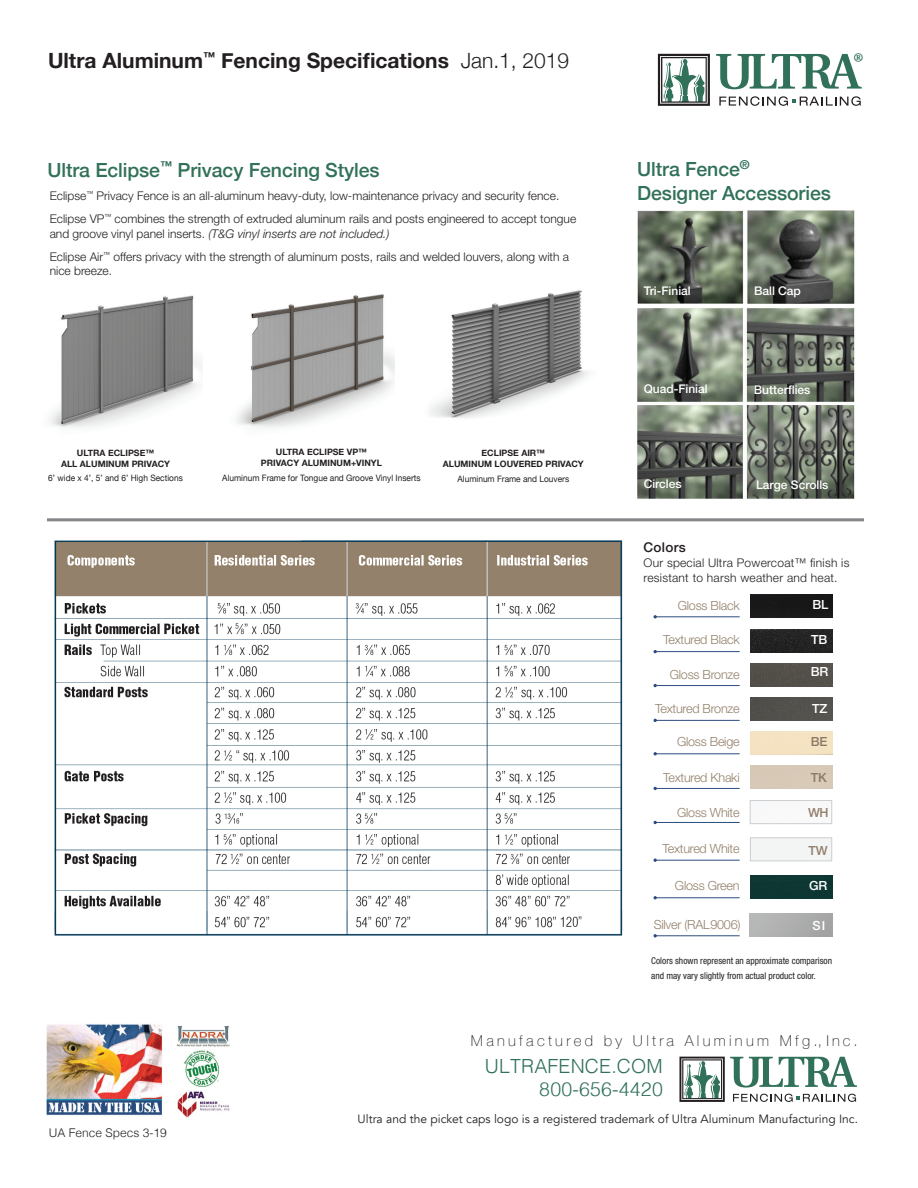
<style>
.page{position:relative;width:918px;height:1188px;background:#fff}
.page>*{position:absolute;margin:0;border:0;box-sizing:border-box;transform-origin:0 0}
.t1{font:33px "Minion Pro";color:#327159}
.t2{font:700 21px "Helvetica Neue";color:#231f20}
.t3{font:500 19.5px/23.7px "Helvetica Neue";letter-spacing:-.005em;color:#327159}
.t4{font:300 19.5px/22.5px "Helvetica";letter-spacing:.01em;color:#327159;text-align:right}
.t5{font:100 15px "Helvetica Neue";letter-spacing:.22em;color:#231f20}
.t6{font:500 13.5px "Helvetica Neue LT Std";letter-spacing:.02em;color:#231f20}
.t7{font:300 12.6px "Helvetica Neue LT Std";letter-spacing:-.02em;color:#93806b}
.t8{font:500 12.6px "Helvetica Neue LT Std";letter-spacing:-.02em;color:#fff}
.t9{font:500 12.6px "Helvetica Neue LT Std";color:#8a7966}
.t10{font:500 12.6px "Helvetica Neue LT Std";color:#93806b}
.t11{font:300 12px/23.1px "Helvetica Neue LT Std";color:#231f20}
.t12{font:12px "Avenir";color:#231f20}
.t13{font:300 12px/15px "Helvetica Neue LT Std";letter-spacing:.02em;color:#231f20}
.t14{font:500 12px "Helvetica Neue LT Std";color:#fff}
.t15{font:300 12px "Helvetica";color:#231f20}
.t16{font:condensed 9.3px/14.5px "Helvetica Neue";color:#231f20}
.t17{font:700 8.85px/10.5px "Helvetica Neue";color:#231f20;text-align:center}
.t18{font:8.85px "Helvetica Neue";color:#231f20;scale:.95 1}
.s1{font-weight:300}
.s2{font-style:italic}
</style>
<div class="page">
<svg style="left:658px;top:54px;width:52px;height:52px"></svg>
<svg style="left:719px;top:96px;width:142px;height:10px"></svg>
<svg style="left:716px;top:54px;width:146px;height:35px"></svg>
<img style="left:46px;top:1024px;width:184px;height:94px">
<svg style="left:679px;top:1057px;width:178px;height:45px"></svg>
<div style="left:177px;top:1050px;width:61px;height:37px;background:#fff"></div>
<img style="left:184px;top:1050px;width:36px;height:37px">
<img style="left:54px;top:540px;width:569px;height:396px">
<hr style="left:47px;top:518px;width:817px;height:3px;background:#848689">
<img style="left:49px;top:295px;width:154px;height:133px">
<img style="left:237px;top:294px;width:157px;height:134px">
<img style="left:430px;top:290px;width:159px;height:128px">
<img style="left:637px;top:210px;width:218px;height:289px">
<hr style="left:655px;top:616px;width:85px;height:1px;background:#2c4c7f">
<div style="left:750px;top:594px;width:82px;height:23px;background:#181819"></div>
<hr style="left:655px;top:651px;width:85px;height:1px;background:#2c4c7f">
<img style="left:750px;top:629px;width:82px;height:23px">
<hr style="left:655px;top:685px;width:85px;height:1px;background:#2c4c7f">
<div style="left:750px;top:663px;width:82px;height:23px;background:#54504a"></div>
<hr style="left:655px;top:720px;width:85px;height:1px;background:#2c4c7f">
<div style="left:750px;top:698px;width:82px;height:23px;background:#53514d"></div>
<hr style="left:655px;top:753px;width:85px;height:1px;background:#2c4c7f">
<hr style="left:655px;top:788px;width:85px;height:1px;background:#2c4c7f">
<hr style="left:655px;top:822px;width:85px;height:1px;background:#2c4c7f">
<div style="left:750px;top:800px;width:82px;height:24px;border:1px solid #cdced0"></div>
<div style="left:750px;top:837px;width:82px;height:24px;border:1px solid #cdced0"></div>
<hr style="left:655px;top:860px;width:85px;height:1px;background:#2c4c7f">
<hr style="left:655px;top:897px;width:85px;height:1px;background:#2c4c7f">
<div style="left:750px;top:875px;width:82px;height:24px;background:#0d3733"></div>
<hr style="left:655px;top:935px;width:85px;height:1px;background:#2c4c7f">
<h2 class="t2" style="left:48px;top:44px;width:523px">Ultra Aluminum<sup>™</sup> Fencing Specifications <span class="s1">Jan.1, 2019</span></h2>
<h1 class="t1" style="left:853px;top:45px;width:12px">®</h1>
<h3 class="t3" style="left:48px;top:156px;width:334px">Ultra Eclipse<sup>™</sup> Privacy Fencing Styles</h3>
<p class="t11" style="left:50px;top:184px;width:528px">Eclipse<sup>™</sup> Privacy Fence is an all-aluminum heavy-duty, low-maintenance privacy and security fence.<br>Eclipse VP<sup>™</sup> combines the strength of extruded aluminum rails and posts engineered to accept tongue</p>
<p class="t11" style="left:50px;top:222px;width:521px">and groove vinyl panel inserts. <span class="s2">(T&amp;G vinyl inserts are not included.)<br></span>Eclipse Air<sup>™</sup> offers privacy with the strength of aluminum posts, rails and welded louvers, along with a</p>
<p class="t11" style="left:50px;top:259px;width:64px">nice breeze.</p>
<p class="t17" style="left:61px;top:448px;width:111px">ULTRA ECLIPSE™<br>ALL ALUMINUM PRIVACY</p>
<p class="t18" style="left:48px;top:472px;width:143px">6’ wide x 4’, 5’ and 6’ High Sections</p>
<p class="t17" style="left:261px;top:447px;width:123px">ULTRA ECLIPSE VP™<br>PRIVACY ALUMINUM+VINYL</p>
<p class="t18" style="left:222px;top:471px;width:210px">Aluminum Frame for Tongue and Groove Vinyl Inserts</p>
<p class="t17" style="left:443px;top:448px;width:142px">ECLIPSE AIR™<br>ALUMINUM LOUVERED PRIVACY</p>
<p class="t18" style="left:457px;top:472px;width:119px">Aluminum Frame and Louvers</p>
<h3 class="t3" style="left:637px;top:156px;width:195px">Ultra Fence<sup>®<br></sup>Designer Accessories</h3>
<p class="t14" style="left:644px;top:283px;width:49px">Tri-Finial</p>
<p class="t14" style="left:644px;top:382px;width:66px">Quad-Finial</p>
<p class="t14" style="left:754px;top:283px;width:48px">Ball Cap</p>
<p class="t14" style="left:754px;top:383px;width:58px">Butterflies</p>
<p class="t14" style="left:644px;top:477px;width:40px">Circles</p>
<p class="t14" style="left:756px;top:478px;width:74px">Large Scrolls</p>
<p class="t6" style="left:644px;top:539px;width:44px">Colors</p>
<p class="t13" style="left:644px;top:555px;width:207px">Our special Ultra Powercoat™ finish is resistant to harsh weather and heat.</p>
<p class="t7" style="left:678px;top:598px;width:63px">Gloss Black</p>
<p class="t8" style="left:812px;top:597px;width:17px">BL</p>
<p class="t7" style="left:663px;top:631px;width:78px">Textured Black</p>
<p class="t8" style="left:811px;top:632px;width:18px">TB</p>
<p class="t7" style="left:670px;top:667px;width:71px">Gloss Bronze</p>
<p class="t8" style="left:811px;top:664px;width:19px">BR</p>
<p class="t7" style="left:655px;top:701px;width:86px">Textured Bronze</p>
<p class="t8" style="left:812px;top:701px;width:17px">TZ</p>
<p class="t7" style="left:677px;top:734px;width:64px">Gloss Beige</p>
<p class="t9" style="left:811px;top:734px;width:18px">BE</p>
<p class="t7" style="left:663px;top:770px;width:78px">Textured Khaki</p>
<p class="t9" style="left:811px;top:770px;width:17px">TK</p>
<p class="t7" style="left:677px;top:804px;width:64px">Gloss White</p>
<p class="t10" style="left:808px;top:805px;width:22px">WH</p>
<p class="t7" style="left:662px;top:841px;width:79px">Textured White</p>
<p class="t10" style="left:809px;top:843px;width:21px">TW</p>
<p class="t7" style="left:675px;top:878px;width:66px">Gloss Green</p>
<p class="t8" style="left:809px;top:878px;width:20px">GR</p>
<p class="t7" style="left:654px;top:917px;width:88px">Silver (RAL9006)</p>
<p class="t8" style="left:812px;top:918px;width:14px">SI</p>
<p class="t16" style="left:651px;top:954px;width:182px">Colors shown represent an approximate comparison and may vary slightly from actual product color.</p>
<p class="t5" style="left:471px;top:1029px;width:388px">Manufactured by Ultra Aluminum Mfg., Inc.</p>
<h3 class="t4" style="left:485px;top:1054px;width:180px">ULTRAFENCE.COM<br>800-656-4420</h3>
<p class="t15" style="left:49px;top:1123px;width:120px">UA Fence Specs 3-19</p>
<p class="t12" style="left:358px;top:1112px;width:502px">Ultra and the picket caps logo is a registered trademark of Ultra Aluminum Manufacturing Inc.</p>
</div>
